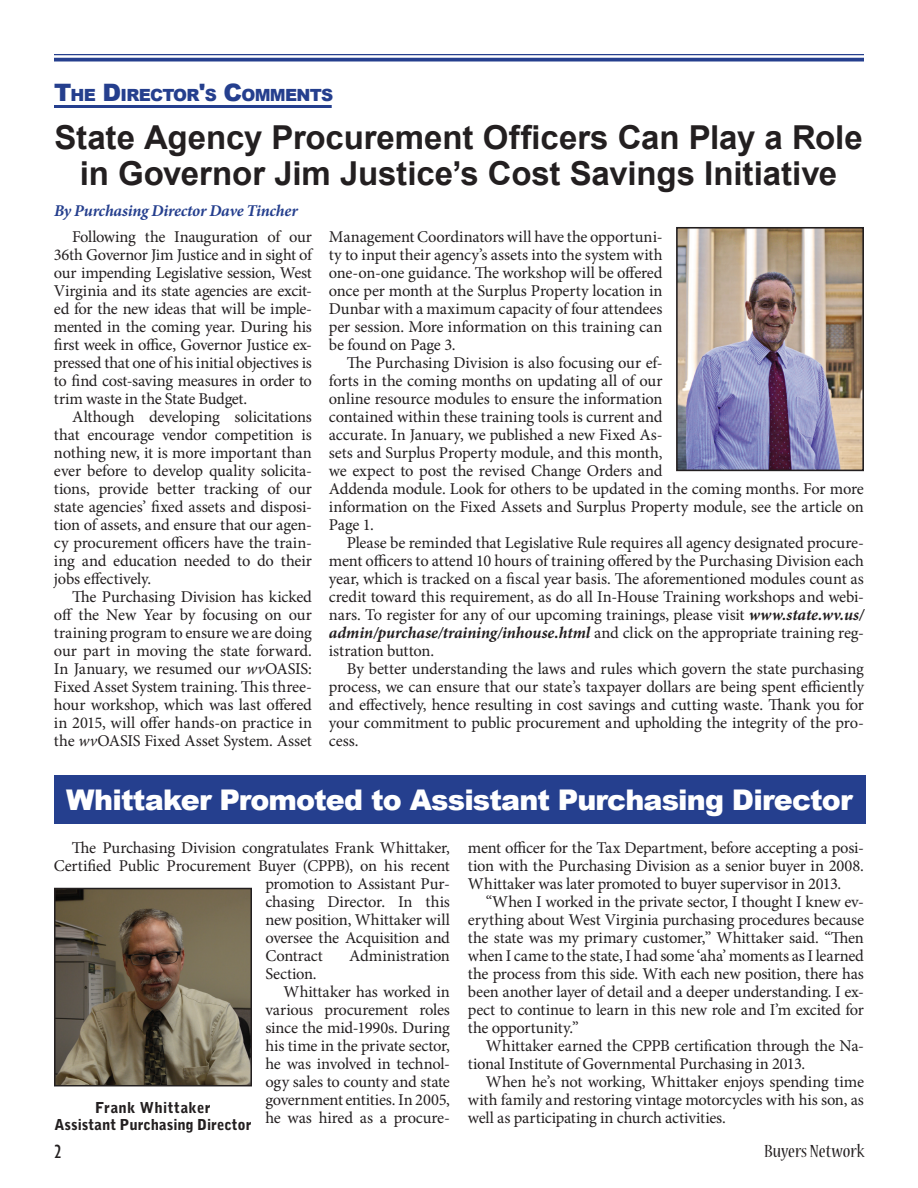
<style>
.page{position:relative;width:918px;height:1188px;background:#fff}
.page>*{position:absolute;margin:0;border:0;box-sizing:border-box;transform-origin:0 0}
.t1{font:700 33px/36px "Arial";letter-spacing:-.005em;color:#231f20;text-align:center}
.t2{font:900 28.5px "Arial";letter-spacing:-.03em;color:#fff}
.t3{font:condensed 19.5px "Nueva Std";color:#231f20;scale:1.08 1}
.t4{font:condensed 19.5px "Gill Sans";color:#231f20;scale:1.08 1}
.t5{font:900 16.8px "Arial";letter-spacing:-.045em;color:#253f8e}
.t6{font:16.5px/18px "Minion Pro";letter-spacing:-.01em;color:#231f20;text-align:justify}
.t7{font:italic 700 16.5px "Minion Pro";letter-spacing:-.015em;color:#253f8e}
.t8{font:900 15px/16.5px "Bell Gothic Std";letter-spacing:.005em;color:#231f20;text-align:center}
.s1{font-size:24px}
.s2{font-weight:700;font-style:italic}
.s3{font-style:italic}
</style>
<div class="page">
<hr style="left:54px;top:54px;width:810px;height:1px;background:#253f8e">
<svg style="left:54px;top:58px;width:810px;height:4px;background:#40569c"></svg>
<hr style="left:54px;top:105px;width:278px;height:3px;background:#253f8e">
<img style="left:679px;top:230px;width:182px;height:238px">
<div style="left:676px;top:227px;width:188px;height:244px;border:2px solid #231f20"></div>
<div style="left:54px;top:775px;width:811px;height:49px;background:#253f8e"></div>
<img style="left:57px;top:891px;width:192px;height:192px">
<div style="left:54px;top:888px;width:198px;height:198px;border:2px solid #231f20"></div>
<p class="t5" style="left:54px;top:83px;width:281px"><span class="s1">T</span>HE <span class="s1">D</span>IRECTOR<span class="s1">'</span>S <span class="s1">C</span>OMMENTS</p>
<h1 class="t1" style="left:54px;top:121px;width:810px">State Agency Procurement Officers Can Play a Role in Governor Jim Justice’s Cost Savings Initiative</h1>
<p class="t7" style="left:54px;top:199px;width:245px">By Purchasing Director Dave Tincher</p>
<p class="t6" style="left:329px;top:228px;width:335px">Management Coordinators will have the opportuni&shy;ty to input their agency’s assets into the system with one-on-one guidance. The workshop will be offered once per month at the Surplus Property location in Dunbar with a maximum capacity of four attendees per session. More information on this training can be found on Page 3.</p>
<p class="t6" style="left:329px;top:354px;width:537px;text-align:left;text-indent:18px">The Purchasing Division is also focusing our ef-<br>forts in the coming months on updating all of our<br>online resource modules to ensure the information<br>contained within these training tools is current and<br>accurate. In January, we published a new Fixed As-<br>sets and Surplus Property module, and this month,<br>we expect to post the revised Change Orders and<br>Addenda module. Look for others to be updated in the coming months. For more information on the Fixed Assets and Surplus Property module, see the article on Page 1.</p>
<p class="t6" style="left:329px;top:534px;width:537px;text-indent:18px">Please be reminded that Legislative Rule requires all agency designated procure&shy;ment officers to attend 10 hours of training offered by the Purchasing Division each year, which is tracked on a fiscal year basis. The aforementioned modules count as credit toward this requirement, as do all In-House Training workshops and webi&shy;nars. To register for any of our upcoming trainings, please visit <span class="s2">www.state.wv.us/ admin/purchase/training/inhouse.html</span> and click on the appropriate training reg&shy;istration button.</p>
<p class="t6" style="left:329px;top:660px;width:537px;text-indent:18px">By better understanding the laws and rules which govern the state purchasing process, we can ensure that our state’s taxpayer dollars are being spent efficiently and effectively, hence resulting in cost savings and cutting waste. Thank you for your commitment to public procurement and upholding the integrity of the pro&shy;cess.</p>
<p class="t6" style="left:54px;top:228px;width:260px;text-indent:18px">Following the Inauguration of our 36th Governor Jim Justice and in sight of our impending Legislative session, West Virginia and its state agencies are excit&shy;ed for the new ideas that will be imple&shy;mented in the coming year. During his first week in office, Governor Justice ex&shy;pressed that one of his initial objectives is to find cost-saving measures in order to trim waste in the State Budget.</p>
<p class="t6" style="left:54px;top:408px;width:260px;text-indent:18px">Although developing solicitations that encourage vendor competition is nothing new, it is more important than ever before to develop quality solicita&shy;tions, provide better tracking of our state agencies’ fixed assets and disposi&shy;tion of assets, and ensure that our agen&shy;cy procurement officers have the train&shy;ing and education needed to do their jobs effectively.</p>
<p class="t6" style="left:54px;top:588px;width:260px;text-indent:18px">The Purchasing Division has kicked off the New Year by focusing on our training program to ensure we are doing our part in moving the state forward.<br>In January, we resumed our <span class="s3">wv</span>OASIS:<br>Fixed Asset System training. This three&shy;hour workshop, which was last offered in 2015, will offer hands-on practice in the <span class="s3">wv</span>OASIS Fixed Asset System. Asset</p>
<h2 class="t2" style="left:66px;top:779px;width:788px">Whittaker Promoted to Assistant Purchasing Director</h2>
<p class="t6" style="left:72px;top:838px;width:380px">The Purchasing Division congratulates Frank Whittaker,</p>
<p class="t6" style="left:54px;top:856px;width:398px">Certified Public Procurement Buyer (CPPB), on his recent</p>
<p class="t6" style="left:265px;top:874px;width:186px">promotion to Assistant Pur-</p>
<p class="t6" style="left:265px;top:892px;width:186px">chasing Director. In this</p>
<p class="t6" style="left:265px;top:910px;width:186px">new position, Whittaker will</p>
<p class="t6" style="left:265px;top:928px;width:186px">oversee the Acquisition and</p>
<p class="t6" style="left:265px;top:946px;width:59px">Contract</p>
<p class="t6" style="left:349px;top:946px;width:102px">Administration</p>
<p class="t6" style="left:265px;top:964px;width:53px">Section.</p>
<p class="t6" style="left:283px;top:982px;width:168px">Whittaker has worked in</p>
<p class="t6" style="left:265px;top:1000px;width:186px">various procurement roles</p>
<p class="t6" style="left:265px;top:1018px;width:186px">since the mid-1990s. During</p>
<p class="t6" style="left:265px;top:1036px;width:186px">his time in the private sector,</p>
<p class="t6" style="left:265px;top:1054px;width:186px">he was involved in technol-</p>
<p class="t6" style="left:265px;top:1072px;width:186px">ogy sales to county and state</p>
<p class="t6" style="left:265px;top:1090px;width:186px">government entities. In 2005,</p>
<p class="t6" style="left:265px;top:1108px;width:186px">he was hired as a procure-</p>
<p class="t8" style="left:54px;top:1100px;width:199px">Frank Whittaker<br>Assistant Purchasing Director</p>
<p class="t6" style="left:468px;top:838px;width:397px">ment officer for the Tax Department, before accepting a posi&shy;tion with the Purchasing Division as a senior buyer in 2008.<br>Whittaker was later promoted to buyer supervisor in 2013.</p>
<p class="t6" style="left:468px;top:892px;width:398px;text-indent:18px">“When I worked in the private sector, I thought I knew ev&shy;erything about West Virginia purchasing procedures because the state was my primary customer,” Whittaker said. “Then when I came to the state, I had some ‘aha’ moments as I learned the process from this side. With each new position, there has been another layer of detail and a deeper understanding. I ex&shy;pect to continue to learn in this new role and I’m excited for the opportunity.”</p>
<p class="t6" style="left:468px;top:1036px;width:397px;text-indent:18px">Whittaker earned the CPPB certification through the Na&shy;tional Institute of Governmental Purchasing in 2013.</p>
<p class="t6" style="left:468px;top:1072px;width:398px;text-indent:18px">When he’s not working, Whittaker enjoys spending time with family and restoring vintage motorcycles with his son, as well as participating in church activities.</p>
<p class="t4" style="left:54px;top:1140px;width:9px">2</p>
<p class="t3" style="left:764px;top:1143px;width:94px">Buyers Network</p>
</div>
